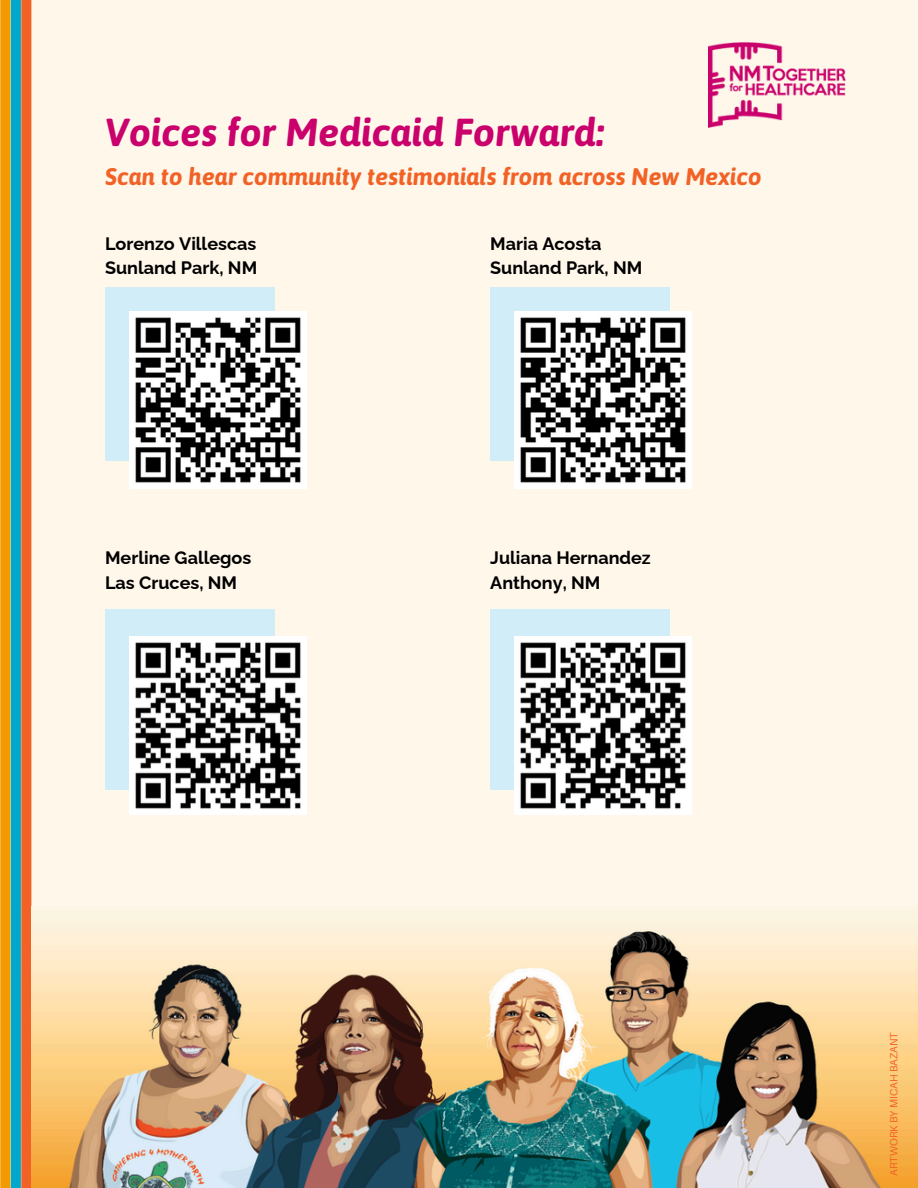
<style>
.page{position:relative;width:918px;height:1188px;background:#fff7ea}
.page>*{position:absolute;margin:0;border:0;box-sizing:border-box;transform-origin:0 0}
.t1{font:italic 700 39px "Asap";color:#ca006c}
.t2{font:italic 700 24px "Asap";color:#f26226}
.t3{font:700 18px/24.8px "Raleway";color:#000}
.t4{font:10.5px "Aileron";color:#f26226}
</style>
<div class="page">
<div style="left:0;top:0;width:10px;height:1188px;background:#f39a00"></div>
<div style="left:21px;top:0;width:10px;height:1188px;background:#f26226"></div>
<div style="left:11px;top:0;width:10px;height:1188px;background:#00a9cc"></div>
<img style="left:31px;top:922px;width:887px;height:266px">
<div style="left:105px;top:287px;width:170px;height:174px;background:#d1edf7"></div>
<div style="left:490px;top:287px;width:180px;height:174px;background:#d1edf7"></div>
<div style="left:105px;top:609px;width:170px;height:181px;background:#d1edf7"></div>
<div style="left:490px;top:609px;width:180px;height:181px;background:#d1edf7"></div>
<img style="left:708px;top:42px;width:137px;height:86px">
<img style="left:129px;top:311px;width:178px;height:178px">
<img style="left:514px;top:311px;width:178px;height:178px">
<img style="left:129px;top:637px;width:178px;height:178px">
<img style="left:514px;top:637px;width:178px;height:178px">
<p class="t1" style="left:105px;top:109px;width:501px">Voices for Medicaid Forward:</p>
<p class="t2" style="left:105px;top:163px;width:658px">Scan to hear community testimonials from across New Mexico</p>
<h2 class="t3" style="left:105px;top:231px;width:154px">Lorenzo Villescas<br>Sunland Park, NM</h2>
<p class="t3" style="left:490px;top:231px;width:154px">Maria Acosta<br>Sunland Park, NM</p>
<p class="t3" style="left:105px;top:546px;width:148px">Merline Gallegos<br>Las Cruces, NM</p>
<p class="t3" style="left:490px;top:546px;width:162px">Juliana Hernandez<br>Anthony, NM</p>
<h2 class="t4" style="left:887px;top:1176px;width:145px;rotate:-90deg">ARTWORK BY MICAH BAZANT</h2>
</div>
